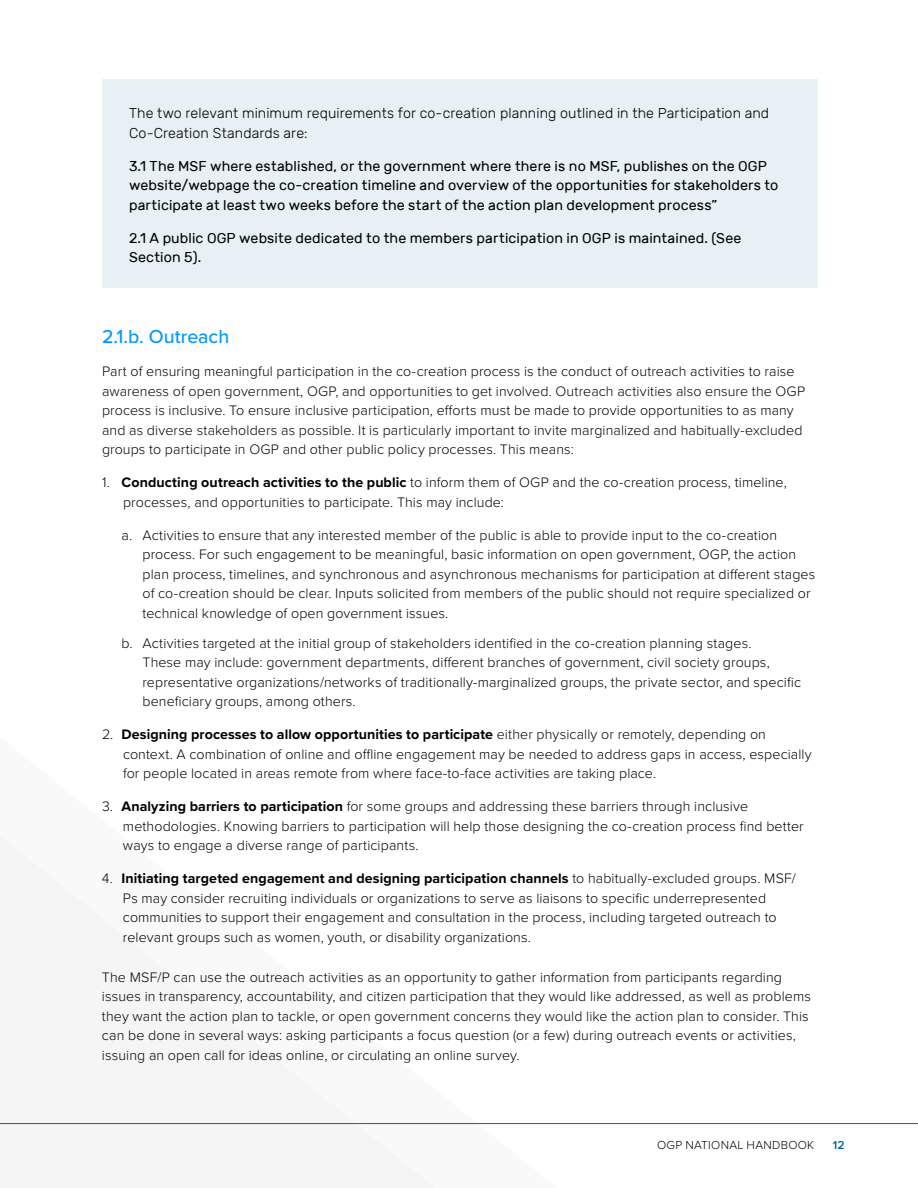
<style>
.page{position:relative;width:918px;height:1188px;background:#fff}
.page>*{position:absolute;margin:0;border:0;box-sizing:border-box;transform-origin:0 0}
.t1{font:500 19.5px "Proxima Nova";color:#09f}
.t2{font:300 14.25px/19.5px "Proxima Nova";letter-spacing:.005em;color:#000}
.t3{font:14.25px/19.5px "Rubik";letter-spacing:.01em;color:#000}
.t4{font:300 14.25px/19.5px "Rubik";letter-spacing:.005em;color:#000}
.t5{font:300 12px "Proxima Nova";letter-spacing:.025em;color:#000}
.t6{font:600 12px "Proxima Nova";color:#046597}
.s1{font-weight:700}
</style>
<div class="page">
<hr style="left:0;top:1123px;width:918px;height:1px;background:#504d4c">
<div style="left:102px;top:79px;width:716px;height:209px;background:#e6f0f5"></div>
<p class="t4" style="left:129px;top:104px;width:642px">The two relevant minimum requirements for co-creation planning outlined in the Participation and<br>Co-Creation Standards are:</p>
<p class="t3" style="left:129px;top:156px;width:651px">3.1 The MSF where established, or the government where there is no MSF, publishes on the OGP website/webpage the co-creation timeline and overview of the opportunities for stakeholders to participate at least two weeks before the start of the action plan development process”</p>
<p class="t3" style="left:129px;top:228px;width:614px">2.1 A public OGP website dedicated to the members participation in OGP is maintained. (See<br>Section 5).</p>
<h1 class="t1" style="left:102px;top:322px;width:129px">2.1.b. Outreach</h1>
<p class="t2" style="left:102px;top:361px;width:705px">Part of ensuring meaningful participation in the co-creation process is the conduct of outreach activities to raise awareness of open government, OGP, and opportunities to get involved. Outreach activities also ensure the OGP process is inclusive. To ensure inclusive participation, efforts must be made to provide opportunities to as many and as diverse stakeholders as possible. It is particularly important to invite marginalized and habitually-excluded groups to participate in OGP and other public policy processes. This means:</p>
<p class="t2" style="left:123px;top:472px;width:665px;text-indent:-21px">1. <span class="s1">Conducting outreach activities to the public</span> to inform them of OGP and the co-creation process, timeline, processes, and opportunities to participate. This may include:</p>
<p class="t2" style="left:143px;top:524px;width:674px;text-indent:-21px">a. Activities to ensure that any interested member of the public is able to provide input to the co-creation process. For such engagement to be meaningful, basic information on open government, OGP, the action plan process, timelines, and synchronous and asynchronous mechanisms for participation at different stages of co-creation should be clear. Inputs solicited from members of the public should not require specialized or technical knowledge of open government issues.</p>
<p class="t2" style="left:143px;top:633px;width:660px;text-indent:-21px">b. Activities targeted at the initial group of stakeholders identified in the co-creation planning stages.<br>These may include: government departments, different branches of government, civil society groups, representative organizations/networks of traditionally-marginalized groups, the private sector, and specific beneficiary groups, among others.</p>
<p class="t2" style="left:123px;top:724px;width:690px;text-indent:-21px">2. <span class="s1">Designing processes to allow opportunities to participate</span> either physically or remotely, depending on context. A combination of online and offline engagement may be needed to address gaps in access, especially for people located in areas remote from where face-to-face activities are taking place.</p>
<p class="t2" style="left:123px;top:796px;width:682px;text-indent:-21px">3. <span class="s1">Analyzing barriers to participation</span> for some groups and addressing these barriers through inclusive methodologies. Knowing barriers to participation will help those designing the co-creation process find better ways to engage a diverse range of participants.</p>
<p class="t2" style="left:123px;top:868px;width:674px;text-indent:-21px">4. <span class="s1">Initiating targeted engagement and designing participation channels</span> to habitually-excluded groups. MSF/ Ps may consider recruiting individuals or organizations to serve as liaisons to specific underrepresented communities to support their engagement and consultation in the process, including targeted outreach to relevant groups such as women, youth, or disability organizations.</p>
<p class="t2" style="left:102px;top:966px;width:711px">The MSF/P can use the outreach activities as an opportunity to gather information from participants regarding issues in transparency, accountability, and citizen participation that they would like addressed, as well as problems they want the action plan to tackle, or open government concerns they would like the action plan to consider. This can be done in several ways: asking participants a focus question (or a few) during outreach events or activities, issuing an open call for ideas online, or circulating an online survey.</p>
<p class="t5" style="left:657px;top:1137px;width:159px">OGP NATIONAL HANDBOOK</p>
<p class="t6" style="left:833px;top:1137px;width:13px">12</p>
</div>
